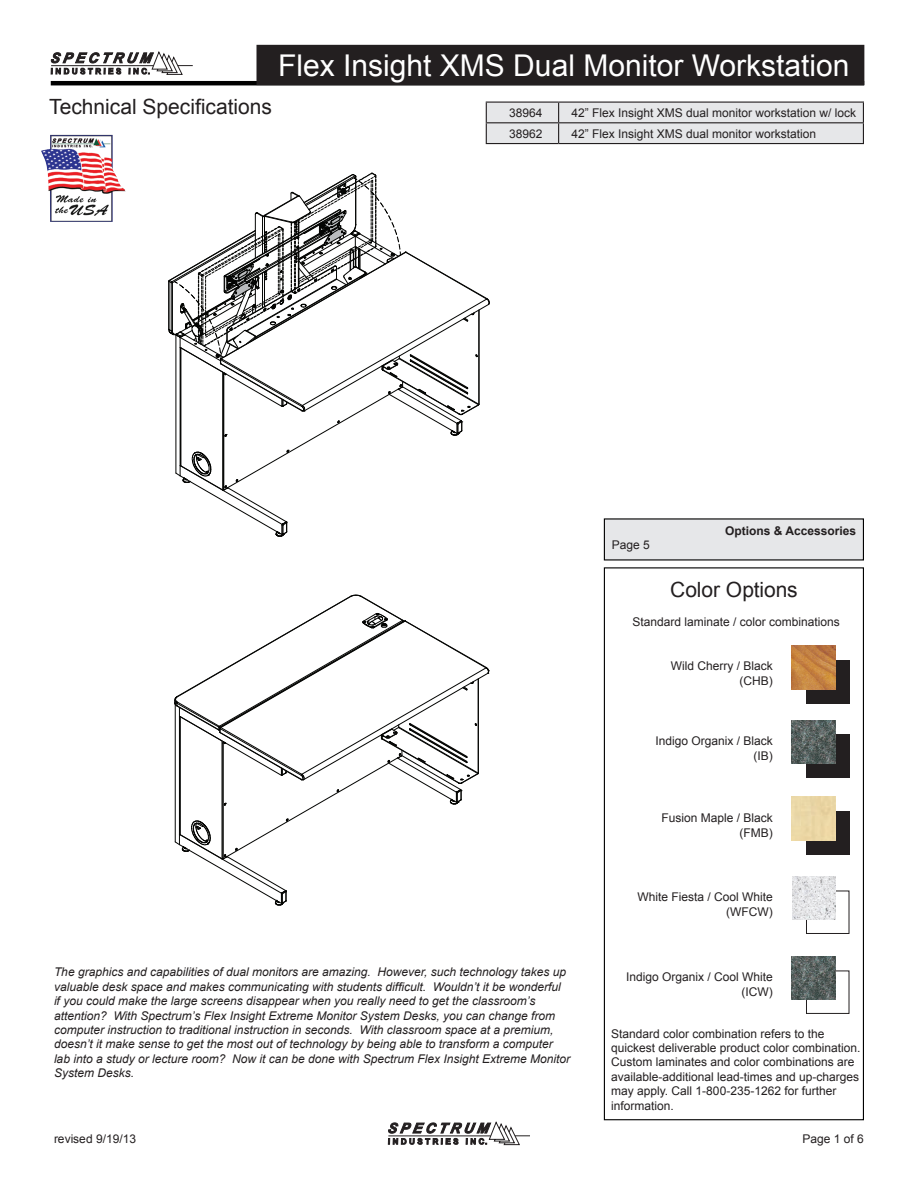
<style>
.page{position:relative;width:918px;height:1188px;background:#fff}
.page>*{position:absolute;margin:0;border:0;box-sizing:border-box;transform-origin:0 0}
.t1{font:30px "Arial";color:#fff}
.t2{font:21px "Arial";color:#231f20}
.t3{font:italic 12px/14.4px "Arial";color:#231f20}
.t4{font:12px/14.4px "Arial";color:#231f20;text-align:right}
.t5{font:700 12px "Arial";color:#231f20}
</style>
<div class="page">
<div style="left:604px;top:567px;width:260px;height:553px;border:1px solid #000"></div>
<div style="left:806px;top:811px;width:44px;height:44px;background:#231f20"></div>
<div style="left:792px;top:797px;width:43px;height:43px;background:#ebd7a5"></div>
<div style="left:806px;top:735px;width:43px;height:43px;background:#231f20"></div>
<img style="left:792px;top:720px;width:43px;height:43px">
<div style="left:806px;top:660px;width:43px;height:43px;background:#231f20"></div>
<img style="left:792px;top:646px;width:43px;height:43px">
<div style="left:806px;top:971px;width:43px;height:43px;border:1px solid #231f20"></div>
<img style="left:792px;top:956px;width:43px;height:43px">
<div style="left:806px;top:891px;width:43px;height:43px;border:1px solid #231f20"></div>
<img style="left:792px;top:876px;width:43px;height:44px">
<svg style="left:168px;top:173px;width:322px;height:364px"></svg>
<svg style="left:174px;top:594px;width:316px;height:312px"></svg>
<hr style="left:51px;top:81px;width:813px;height:4px;background:#000">
<img style="left:41px;top:135px;width:85px;height:87px">
<svg style="left:388px;top:1121px;width:142px;height:25px"></svg>
<div style="left:257px;top:46px;width:607px;height:38px;background:#231f20"></div>
<svg style="left:351px;top:44px;width:156px;height:1px"></svg>
<svg style="left:583px;top:44px;width:268px;height:42px"></svg>
<div style="left:256px;top:45px;width:608px;height:40px;border:2px solid #231f20"></div>
<svg style="left:50px;top:51px;width:143px;height:35px"></svg>
<svg style="left:486px;top:102px;width:378px;height:41px;background:#dadbdd"></svg>
<hr style="left:486px;top:143px;width:73px;height:1px;background:#231f20">
<hr style="left:559px;top:143px;width:305px;height:1px;background:#231f20">
<div style="left:604px;top:519px;width:259px;height:41px;background:#e6e7e9"></div>
<h1 class="t1" style="left:278px;top:46px;width:573px">Flex Insight XMS Dual Monitor Workstation</h1>
<h2 class="t2" style="left:49px;top:93px;width:224px">Technical Specifications</h2>
<p class="t4" style="left:509px;top:106px;width:35px">38964</p>
<p class="t4" style="left:571px;top:106px;width:286px">42” Flex Insight XMS dual monitor workstation w/ lock</p>
<p class="t4" style="left:509px;top:126px;width:35px">38962</p>
<p class="t4" style="left:571px;top:126px;width:246px">42” Flex Insight XMS dual monitor workstation</p>
<p class="t4" style="left:612px;top:538px;width:40px">Page 5</p>
<p class="t5" style="left:725px;top:523px;width:132px">Options &amp; Accessories</p>
<h2 class="t2" style="left:670px;top:576px;width:129px">Color Options</h2>
<p class="t4" style="left:632px;top:615px;width:209px">Standard laminate / color combinations</p>
<p class="t4" style="left:671px;top:659px;width:104px">Wild Cherry / Black (CHB)</p>
<p class="t4" style="left:656px;top:734px;width:119px">Indigo Organix / Black (IB)</p>
<p class="t4" style="left:662px;top:811px;width:113px">Fusion Maple / Black (FMB)</p>
<p class="t3" style="left:54px;top:965px;width:518px">The graphics and capabilities of dual monitors are amazing. However, such technology takes up valuable desk space and makes communicating with students difficult. Wouldn’t it be wonderful<br>if you could make the large screens disappear when you really need to get the classroom’s attention? With Spectrum’s Flex Insight Extreme Monitor System Desks, you can change from computer instruction to traditional instruction in seconds. With classroom space at a premium, doesn’t it make sense to get the most out of technology by being able to transform a computer lab into a study or lecture room? Now it can be done with Spectrum Flex Insight Extreme Monitor System Desks.</p>
<p class="t4" style="left:638px;top:890px;width:137px">White Fiesta / Cool White (WFCW)</p>
<p class="t4" style="left:626px;top:970px;width:148px">Indigo Organix / Cool White (ICW)</p>
<p class="t4" style="left:611px;top:1026px;width:251px;text-align:left">Standard color combination refers to the quickest deliverable product color combination.<br>Custom laminates and color combinations are available-additional lead-times and up-charges may apply. Call 1-800-235-1262 for further information.</p>
<p class="t4" style="left:54px;top:1131px;width:84px">revised 9/19/13</p>
<p class="t4" style="left:803px;top:1131px;width:63px">Page 1 of 6</p>
</div>
